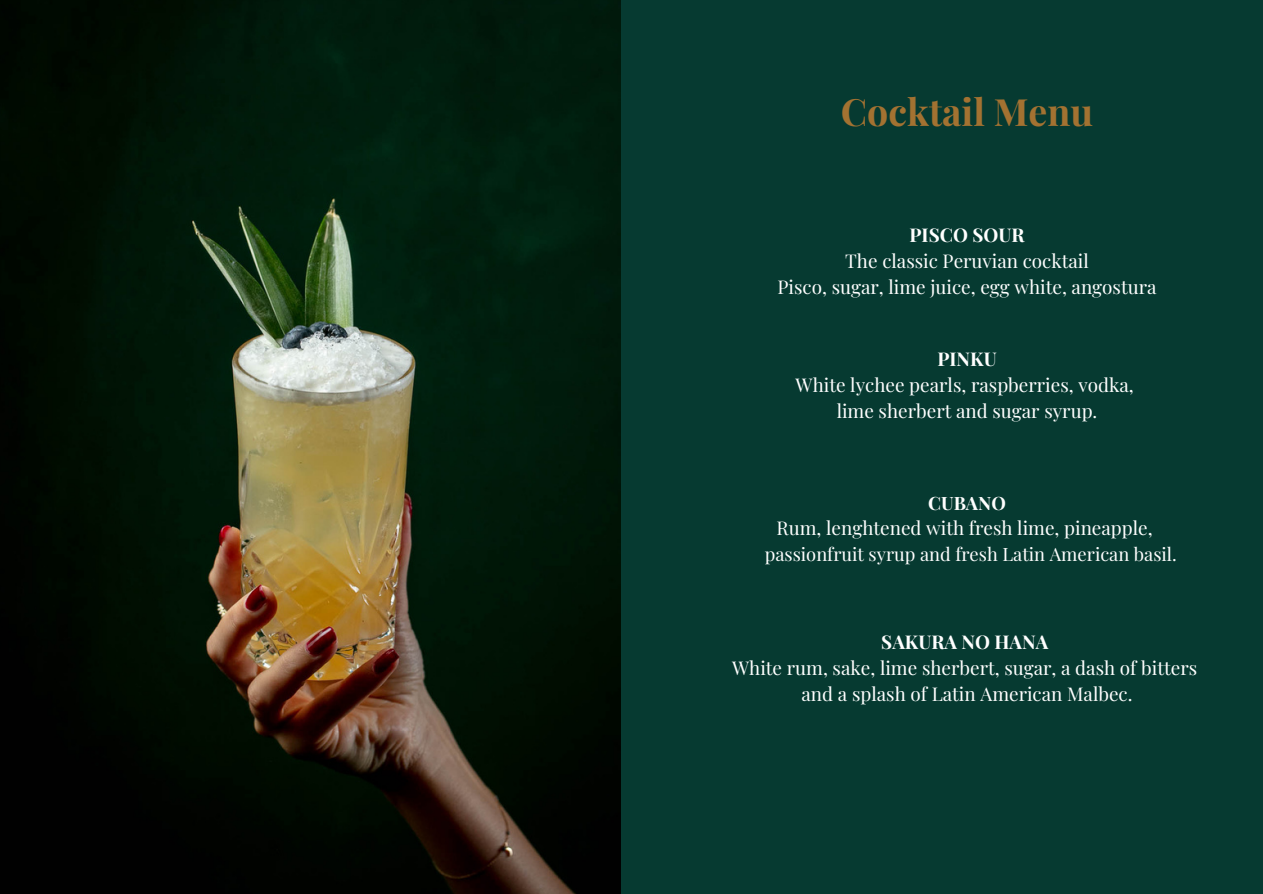
<style>
.page{position:relative;width:1263px;height:894px;background:#fff}
.page>*{position:absolute;margin:0;border:0;box-sizing:border-box;transform-origin:0 0}
.t1{font:700 37.5px "Playfair Display";color:#a37231}
.t2{font:18.9px "Playfair Display";color:#fff}
.t3{font:700 18.9px "Playfair Display";color:#fff}
.t4{font:18.3px "Playfair Display";color:#fff}
.t5{font:700 18.3px "Playfair Display";color:#fff}
</style>
<div class="page">
<div style="left:0;top:0;width:1263px;height:893px;background:#063a31"></div>
<img style="left:0;top:0;width:621px;height:893px">
<h1 class="t1" style="left:841px;top:85px;width:254px">Cocktail Menu</h1>
<p class="t3" style="left:909px;top:221px;width:116px">PISCO SOUR</p>
<p class="t2" style="left:845px;top:247px;width:245px">The classic Peruvian cocktail</p>
<p class="t2" style="left:778px;top:273px;width:380px">Pisco, sugar, lime juice, egg white, angostura</p>
<p class="t3" style="left:937px;top:346px;width:61px">PINKU</p>
<p class="t2" style="left:796px;top:371px;width:340px">White lychee pearls, raspberries, vodka,</p>
<p class="t2" style="left:837px;top:397px;width:262px">lime sherbert and sugar syrup.</p>
<p class="t5" style="left:928px;top:490px;width:79px">CUBANO</p>
<p class="t2" style="left:777px;top:514px;width:378px">Rum, lenghtened with fresh lime, pineapple,</p>
<p class="t4" style="left:765px;top:540px;width:414px">passionfruit syrup and fresh Latin American basil.</p>
<p class="t3" style="left:881px;top:628px;width:169px">SAKURA NO HANA</p>
<p class="t2" style="left:732px;top:654px;width:466px">White rum, sake, lime sherbert, sugar, a dash of bitters</p>
<p class="t2" style="left:801px;top:680px;width:332px">and a splash of Latin American Malbec.</p>
</div>
